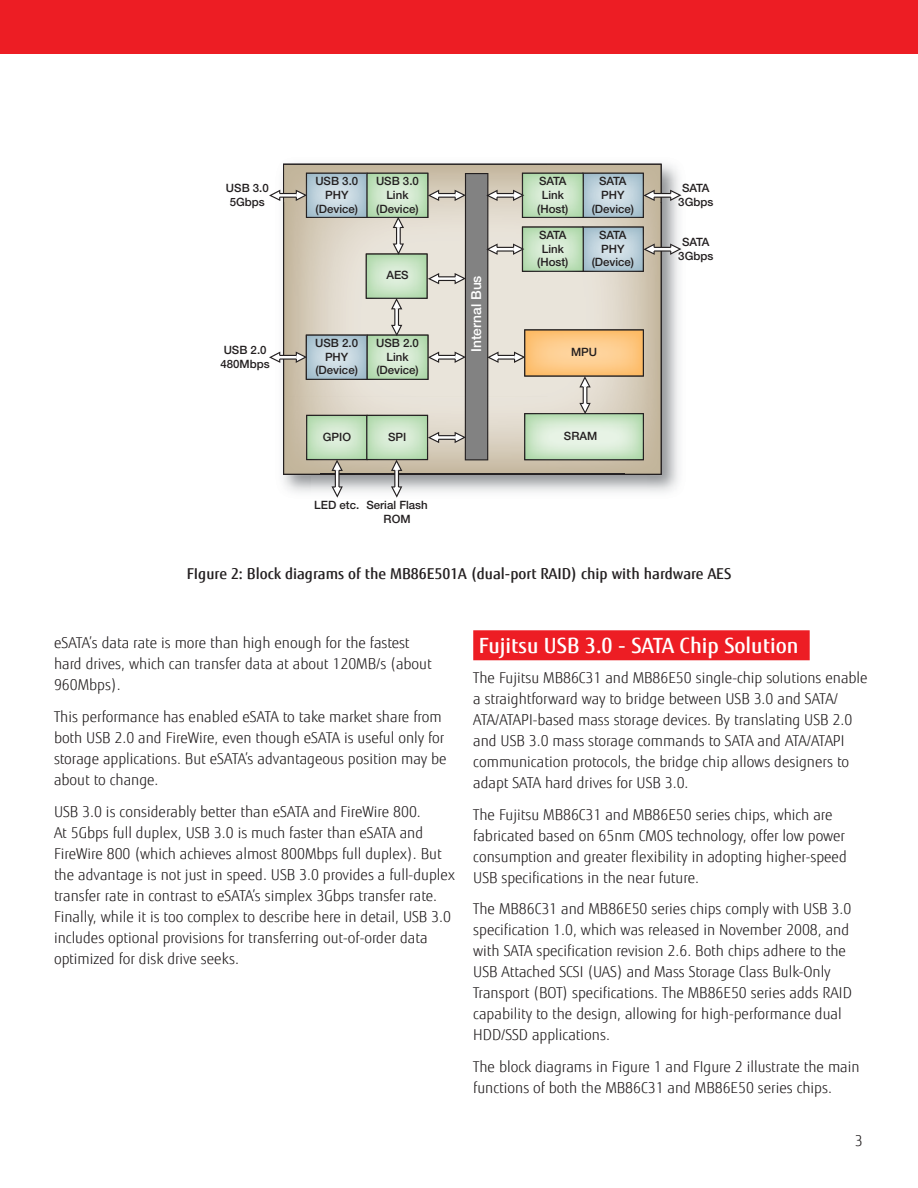
<style>
.page{position:relative;width:918px;height:1188px;background:#fff}
.page>*{position:absolute;margin:0;border:0;box-sizing:border-box;transform-origin:0 0}
.t1{font:500 21px "Fujitsu Sans";color:#fff}
.t2{font:300 15px/21px "Fujitsu Sans";color:#231f20}
.t3{font:500 15px "Fujitsu Sans";color:#231f20}
.t4{font:500 13.8px "Helvetica Neue";color:#fff}
.t5{font:500 11.4px/13.8px "Helvetica Neue";color:#231f20;text-align:center}
.s1{color:#ed1d24}
</style>
<div class="page">
<div style="left:0;top:0;width:918px;height:53px;background:#ed1d24"></div>
<div style="left:473px;top:630px;width:337px;height:30px;background:#ed1d24"></div>
<img style="left:283px;top:164px;width:379px;height:9px">
<svg style="left:269px;top:173px;width:412px;height:325px;background:#cacabc"></svg>
<p class="t5" style="left:226px;top:181px;width:44px">USB 3.0<br>5Gbps</p>
<p class="t5" style="left:220px;top:343px;width:51px;text-align:left">USB 2.0<br>480Mbps</p>
<p class="t5" style="left:315px;top:174px;width:44px">USB 3.0<br>PHY (Device)</p>
<p class="t5" style="left:376px;top:174px;width:44px">USB 3.0<br>Link (Device)</p>
<p class="t5" style="left:592px;top:174px;width:44px">SATA<br>PHY (Device)</p>
<p class="t5" style="left:537px;top:174px;width:33px">SATA<br>Link (Host)</p>
<p class="t5" style="left:678px;top:181px;width:37px">SATA<br>3Gbps</p>
<p class="t5" style="left:592px;top:228px;width:44px">SATA<br>PHY (Device)</p>
<p class="t5" style="left:537px;top:228px;width:33px">SATA<br>Link (Host)</p>
<p class="t5" style="left:678px;top:235px;width:37px">SATA<br>3Gbps</p>
<p class="t5" style="left:386px;top:268px;width:24px">AES</p>
<p class="t4" style="left:468px;top:352px;width:78px;rotate:-90deg">Internal Bus</p>
<p class="t5" style="left:315px;top:336px;width:44px">USB 2.0<br>PHY (Device)</p>
<p class="t5" style="left:376px;top:336px;width:44px">USB 2.0<br>Link (Device)</p>
<p class="t5" style="left:571px;top:345px;width:28px">MPU</p>
<p class="t5" style="left:323px;top:430px;width:30px">GPIO</p>
<p class="t5" style="left:388px;top:430px;width:20px">SPI</p>
<p class="t5" style="left:384px;top:498px;width:46px;text-align:left;text-indent:-69px">LED etc. Serial Flash<br>ROM</p>
<p class="t5" style="left:564px;top:429px;width:35px">SRAM</p>
<p class="t3" style="left:187px;top:564px;width:546px">FIgure 2: Block diagrams of the MB86E501A (dual-port RAID) chip with hardware AES</p>
<p class="t2" style="left:54px;top:632px;width:379px">eSATA’s data rate is more than high enough for the fastest hard drives, which can transfer data at about 120MB/s (about<br>960Mbps).</p>
<p class="t2" style="left:54px;top:706px;width:394px">This performance has enabled eSATA to take market share from both USB 2.0 and FireWire, even though eSATA is useful only for storage applications. But eSATA’s advantageous position may be about to change.</p>
<p class="t2" style="left:54px;top:801px;width:403px">USB 3.0 is considerably better than eSATA and FireWire 800.<br>At 5Gbps full duplex, USB 3.0 is much faster than eSATA and FireWire 800 (which achieves almost 800Mbps full duplex). But the advantage is not just in speed. USB 3.0 provides a full-duplex transfer rate in contrast to eSATA’s simplex 3Gbps transfer rate.<br>Finally, while it is too complex to describe here in detail, USB 3.0 includes optional provisions for transferring out-of-order data optimized for disk drive seeks.</p>
<h1 class="t1" style="left:479px;top:632px;width:332px">Fujitsu USB 3.0 - SATA Chip Solution<span class="s1">0</span></h1>
<p class="t2" style="left:473px;top:667px;width:396px">The Fujitsu MB86C31 and MB86E50 single-chip solutions enable a straightforward way to bridge between USB 3.0 and SATA/ ATA/ATAPI-based mass storage devices. By translating USB 2.0 and USB 3.0 mass storage commands to SATA and ATA/ATAPI communication protocols, the bridge chip allows designers to adapt SATA hard drives for USB 3.0.</p>
<p class="t2" style="left:473px;top:804px;width:375px">The Fujitsu MB86C31 and MB86E50 series chips, which are fabricated based on 65nm CMOS technology, offer low power consumption and greater flexibility in adopting higher-speed USB specifications in the near future.</p>
<p class="t2" style="left:473px;top:899px;width:380px">The MB86C31 and MB86E50 series chips comply with USB 3.0 specification 1.0, which was released in November 2008, and with SATA specification revision 2.6. Both chips adhere to the USB Attached SCSI (UAS) and Mass Storage Class Bulk-Only Transport (BOT) specifications. The MB86E50 series adds RAID capability to the design, allowing for high-performance dual HDD/SSD applications.</p>
<p class="t2" style="left:473px;top:1057px;width:388px">The block diagrams in Figure 1 and FIgure 2 illustrate the main functions of both the MB86C31 and MB86E50 series chips.</p>
<p class="t2" style="left:855px;top:1130px;width:9px">3</p>
</div>
